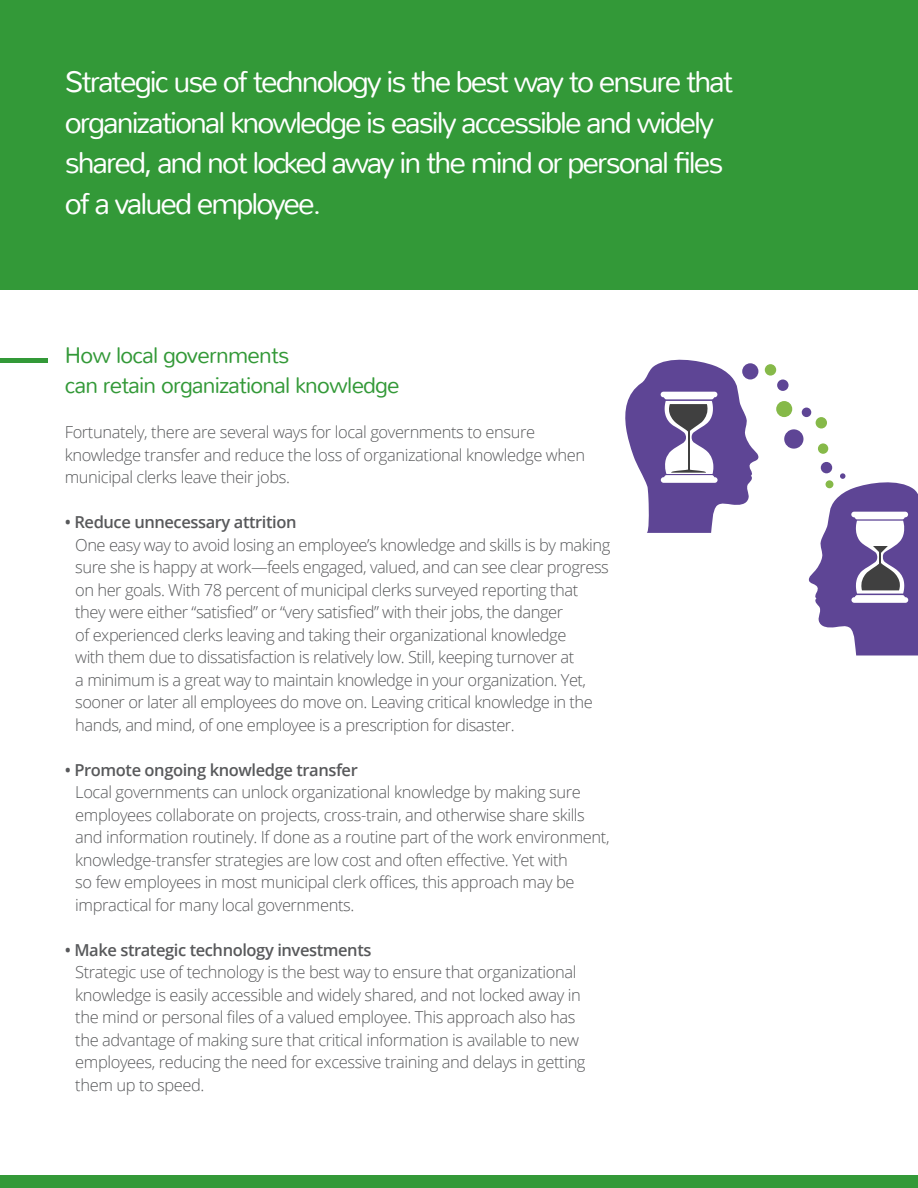
<style>
.page{position:relative;width:918px;height:1188px;background:#fff}
.page>*{position:absolute;margin:0;border:0;box-sizing:border-box;transform-origin:0 0}
.t1{font:300 30px/40.5px "Nunito";letter-spacing:-.065em;color:#fff}
.t2{font:300 22.5px/30px "Nunito";letter-spacing:-.035em;color:#339938}
.t3{font:300 16.5px/22.5px "Open Sans";letter-spacing:-.025em;color:#58595b}
.t4{font:600 16.5px "Open Sans";letter-spacing:-.025em;color:#58595b}
</style>
<div class="page">
<div style="left:0;top:0;width:918px;height:289px;background:#339938"></div>
<svg style="left:625px;top:359px;width:134px;height:174px"></svg>
<hr style="left:688px;top:428px;width:1px;height:44px;background:#404040">
<div style="left:816px;top:417px;width:11px;height:12px;background:#86b949;border-radius:50%"></div>
<div style="left:777px;top:379px;width:12px;height:12px;background:#5e4595;border-radius:50%"></div>
<div style="left:818px;top:443px;width:10px;height:11px;background:#86b949;border-radius:50%"></div>
<div style="left:802px;top:408px;width:9px;height:9px;background:#5e4595;border-radius:50%"></div>
<div style="left:776px;top:401px;width:16px;height:16px;background:#86b949;border-radius:50%"></div>
<div style="left:821px;top:462px;width:11px;height:11px;background:#5e4595;border-radius:50%"></div>
<div style="left:784px;top:429px;width:19px;height:20px;background:#5e4595;border-radius:50%"></div>
<div style="left:765px;top:364px;width:11px;height:12px;background:#86b949;border-radius:50%"></div>
<div style="left:742px;top:363px;width:16px;height:17px;background:#5e4595;border-radius:50%"></div>
<svg style="left:808px;top:473px;width:110px;height:183px"></svg>
<div style="left:0;top:1175px;width:918px;height:13px;background:#339938"></div>
<div style="left:0;top:358px;width:48px;height:5px;background:#339938"></div>
<h1 class="t1" style="left:65px;top:62px;width:670px">Strategic use of technology is the best way to ensure that organizational knowledge is easily accessible and widely shared, and not locked away in the mind or personal files of a valued employee.</h1>
<h2 class="t2" style="left:65px;top:341px;width:336px">How local governments<br>can retain organizational knowledge</h2>
<p class="t3" style="left:65px;top:421px;width:522px">Fortunately, there are several ways for local governments to ensure knowledge transfer and reduce the loss of organizational knowledge when municipal clerks leave their jobs.</p>
<p class="t4" style="left:65px;top:511px;width:233px">• Reduce unnecessary attrition</p>
<p class="t3" style="left:75px;top:533px;width:537px">One easy way to avoid losing an employee’s knowledge and skills is by making sure she is happy at work—feels engaged, valued, and can see clear progress on her goals. With 78 percent of municipal clerks surveyed reporting that they were either “satisfied” or “very satisfied” with their jobs, the danger<br>of experienced clerks leaving and taking their organizational knowledge<br>with them due to dissatisfaction is relatively low. Still, keeping turnover at<br>a minimum is a great way to maintain knowledge in your organization. Yet, sooner or later all employees do move on. Leaving critical knowledge in the hands, and mind, of one employee is a prescription for disaster.</p>
<p class="t4" style="left:65px;top:759px;width:295px">• Promote ongoing knowledge transfer</p>
<p class="t3" style="left:75px;top:781px;width:536px">Local governments can unlock organizational knowledge by making sure employees collaborate on projects, cross-train, and otherwise share skills and information routinely. If done as a routine part of the work environment, knowledge-transfer strategies are low cost and often effective. Yet with<br>so few employees in most municipal clerk offices, this approach may be impractical for many local governments.</p>
<p class="t4" style="left:65px;top:939px;width:308px">• Make strategic technology investments</p>
<p class="t3" style="left:75px;top:961px;width:512px">Strategic use of technology is the best way to ensure that organizational knowledge is easily accessible and widely shared, and not locked away in the mind or personal files of a valued employee. This approach also has the advantage of making sure that critical information is available to new employees, reducing the need for excessive training and delays in getting them up to speed.</p>
</div>
